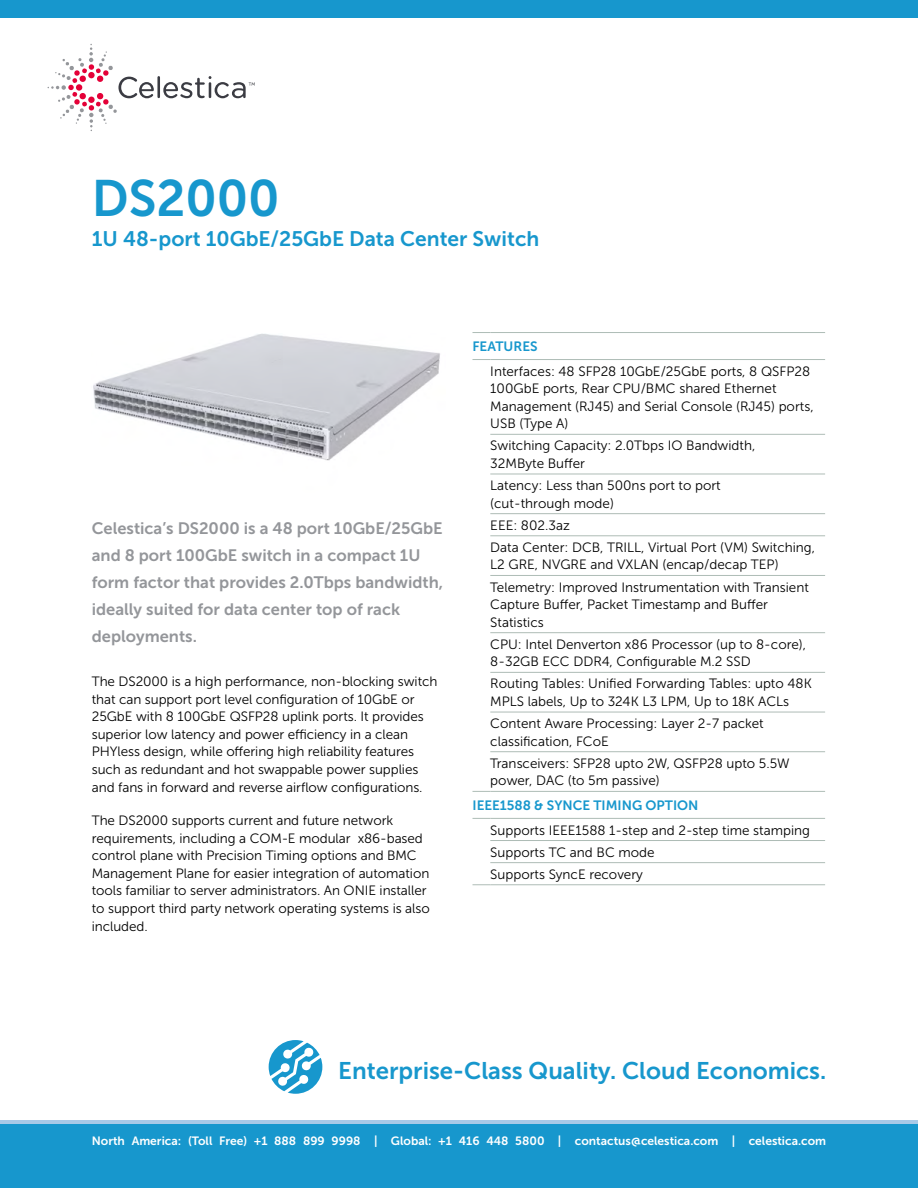
<style>
.page{position:relative;width:918px;height:1188px;background:#fff}
.page>*{position:absolute;margin:0;border:0;box-sizing:border-box;transform-origin:0 0}
.t1{font:51px "Museo Sans 700";color:#1797cd}
.t2{font:24px "Museo Sans 700";color:#1797cd}
.t3{font:21px "Museo Sans 700";color:#1797cd}
.t4{font:16.5px/27px "Museo Sans 700";color:#94969a}
.t5{font:13.5px/17.5px "Museo Sans 300";letter-spacing:-.005em;color:#000}
.t6{font:13.5px "Museo Sans 700";color:#1797cd}
.t7{font:12px "Museo Sans 700";color:#fff}
</style>
<div class="page">
<svg style="left:0;top:1120px;width:918px;height:5px;background:#8bbfe1"></svg>
<div style="left:0;top:1125px;width:918px;height:63px;background:#1797cd"></div>
<img style="left:93px;top:333px;width:347px;height:128px">
<div style="left:0;top:0;width:918px;height:17px;background:#1797cd"></div>
<svg style="left:269px;top:1040px;width:53px;height:54px"></svg>
<svg style="left:472px;top:332px;width:18px;height:1px"></svg>
<hr style="left:490px;top:332px;width:335px;height:1px;background:#aebcb6">
<svg style="left:472px;top:359px;width:18px;height:1px"></svg>
<hr style="left:490px;top:359px;width:335px;height:1px;background:#aebcb6">
<hr style="left:490px;top:434px;width:335px;height:1px;background:#aebcb6">
<hr style="left:490px;top:474px;width:335px;height:1px;background:#aebcb6">
<hr style="left:490px;top:513px;width:335px;height:1px;background:#aebcb6">
<hr style="left:490px;top:536px;width:335px;height:1px;background:#aebcb6">
<hr style="left:490px;top:575px;width:335px;height:1px;background:#aebcb6">
<hr style="left:490px;top:632px;width:335px;height:1px;background:#aebcb6">
<hr style="left:490px;top:672px;width:335px;height:1px;background:#aebcb6">
<hr style="left:490px;top:712px;width:335px;height:1px;background:#aebcb6">
<hr style="left:490px;top:751px;width:335px;height:1px;background:#aebcb6">
<svg style="left:472px;top:791px;width:18px;height:1px"></svg>
<hr style="left:490px;top:791px;width:335px;height:1px;background:#aebcb6">
<svg style="left:472px;top:818px;width:18px;height:1px"></svg>
<hr style="left:490px;top:818px;width:335px;height:1px;background:#aebcb6">
<hr style="left:490px;top:840px;width:335px;height:1px;background:#aebcb6">
<hr style="left:490px;top:862px;width:335px;height:1px;background:#aebcb6">
<svg style="left:472px;top:885px;width:18px;height:1px"></svg>
<hr style="left:490px;top:885px;width:335px;height:1px;background:#aebcb6">
<hr style="left:157px;top:76px;width:3px;height:22px;background:#3b3c43">
<svg style="left:48px;top:44px;width:106px;height:87px"></svg>
<svg style="left:163px;top:76px;width:92px;height:22px"></svg>
<h1 class="t1" style="left:92px;top:170px;width:189px">DS2000</h1>
<h3 class="t3" style="left:92px;top:227px;width:449px">1U 48-port 10GbE/25GbE Data Center Switch</h3>
<p class="t4" style="left:92px;top:514px;width:353px">Celestica’s DS2000 is a 48 port 10GbE/25GbE and 8 port 100GbE switch in a compact 1U form factor that provides 2.0Tbps bandwidth, ideally suited for data center top of rack deployments.</p>
<p class="t5" style="left:92px;top:673px;width:347px">The DS2000 is a high performance, non-blocking switch that can support port level configuration of 10GbE or 25GbE with 8 100GbE QSFP28 uplink ports. It provides superior low latency and power efficiency in a clean PHYless design, while offering high reliability features such as redundant and hot swappable power supplies and fans in forward and reverse airflow configurations.</p>
<p class="t5" style="left:92px;top:812px;width:339px">The DS2000 supports current and future network requirements, including a COM-E modular x86-based control plane with Precision Timing options and BMC Management Plane for easier integration of automation tools familiar to server administrators. An ONIE installer to support third party network operating systems is also included.</p>
<p class="t6" style="left:472px;top:339px;width:67px">FEATURES</p>
<p class="t5" style="left:490px;top:362px;width:325px">Interfaces: 48 SFP28 10GbE/25GbE ports, 8 QSFP28<br>100GbE ports, Rear CPU/BMC shared Ethernet Management (RJ45) and Serial Console (RJ45) ports, USB (Type A)</p>
<p class="t5" style="left:490px;top:437px;width:267px">Switching Capacity: 2.0Tbps IO Bandwidth,<br>32MByte Buffer</p>
<p class="t5" style="left:490px;top:477px;width:232px">Latency: Less than 500ns port to port (cut-through mode)</p>
<p class="t5" style="left:490px;top:514px;width:326px;line-height:22.2px">EEE: 802.3az<br>Data Center: DCB, TRILL, Virtual Port (VM) Switching,</p>
<p class="t5" style="left:490px;top:554px;width:320px;line-height:22.2px">L2 GRE, NVGRE and VXLAN (encap/decap TEP)<br>Telemetry: Improved Instrumentation with Transient</p>
<p class="t5" style="left:490px;top:596px;width:279px">Capture Buffer, Packet Timestamp and Buffer<br>Statistics</p>
<p class="t5" style="left:490px;top:636px;width:317px">CPU: Intel Denverton x86 Processor (up to 8-core),<br>8-32GB ECC DDR4, Configurable M.2 SSD</p>
<p class="t5" style="left:490px;top:675px;width:323px">Routing Tables: Unified Forwarding Tables: upto 48K<br>MPLS labels, Up to 324K L3 LPM, Up to 18K ACLs</p>
<p class="t5" style="left:490px;top:715px;width:275px">Content Aware Processing: Layer 2-7 packet classification, FCoE</p>
<p class="t5" style="left:490px;top:755px;width:301px">Transceivers: SFP28 upto 2W, QSFP28 upto 5.5W power, DAC (to 5m passive)</p>
<p class="t6" style="left:472px;top:798px;width:228px">IEEE1588 &amp; SYNCE TIMING OPTION</p>
<p class="t5" style="left:490px;top:819px;width:321px;line-height:22.2px">Supports IEEE1588 1-step and 2-step time stamping<br>Supports TC and BC mode<br>Supports SyncE recovery</p>
<h2 class="t2" style="left:338px;top:1057px;width:489px">Enterprise-Class Quality. Cloud Economics.</h2>
<p class="t7" style="left:92px;top:1134px;width:736px">North America: (Toll Free) +1 888 899 9998 | Global: +1 416 448 5800 | contactus@celestica.com | celestica.com</p>
</div>
